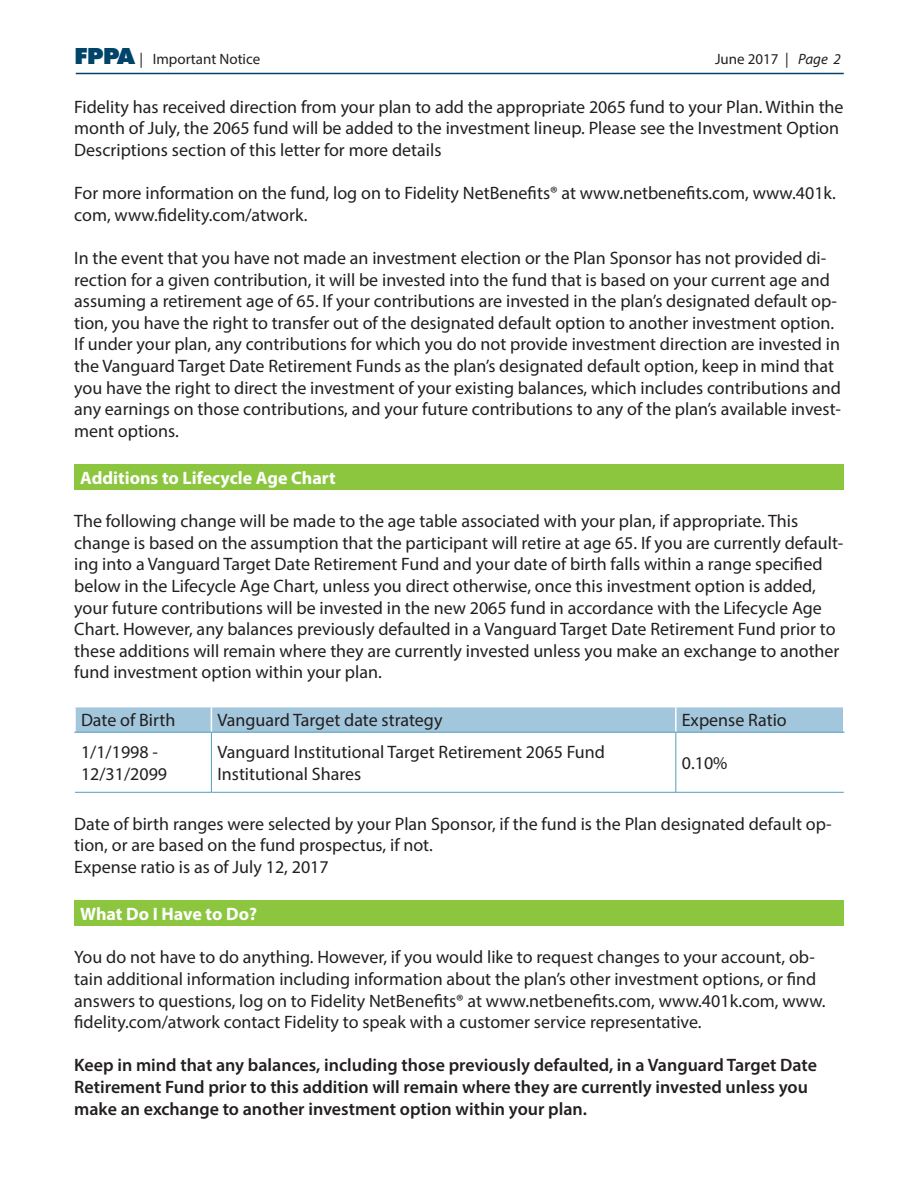
<style>
.page{position:relative;width:918px;height:1188px;background:#fff}
.page>*{position:absolute;margin:0;border:0;box-sizing:border-box;transform-origin:0 0}
.t1{font:18px/21.6px "Myriad Pro";color:#231f20}
.t2{font:600 18px/21.6px "Myriad Pro";color:#231f20}
.t3{font:700 18px "Myriad Pro";color:#fff}
.t4{font:15px "Myriad Pro";color:#231f20}
.s1{font-family:"Futura PT";font-weight:800;font-size:24px;color:#00446a}
.s2{font-style:italic}
</style>
<div class="page">
<hr style="left:76px;top:73px;width:768px;height:1px;background:#00446a">
<div style="left:74px;top:464px;width:770px;height:26px;background:#8bc63e"></div>
<svg style="left:75px;top:707px;width:769px;height:25px;background:#a3c6db"></svg>
<hr style="left:74px;top:732px;width:137px;height:1px;background:#529cbe">
<hr style="left:211px;top:732px;width:465px;height:1px;background:#529cbe">
<hr style="left:211px;top:733px;width:1px;height:59px;background:#529cbe">
<hr style="left:676px;top:732px;width:169px;height:1px;background:#529cbe">
<hr style="left:675px;top:733px;width:1px;height:59px;background:#529cbe">
<hr style="left:75px;top:792px;width:136px;height:1px;background:#529cbe">
<hr style="left:211px;top:792px;width:465px;height:1px;background:#529cbe">
<hr style="left:676px;top:792px;width:168px;height:1px;background:#529cbe">
<div style="left:74px;top:901px;width:770px;height:25px;background:#8bc63e"></div>
<p class="t4" style="left:74px;top:50px;width:188px"><span class="s1">FPPA</span> | Important Notice</p>
<p class="t4" style="left:715px;top:50px;width:127px">June 2017 | <span class="s2">Page 2</span></p>
<p class="t1" style="left:74px;top:96px;width:771px">Fidelity has received direction from your plan to add the appropriate 2065 fund to your Plan. Within the month of July, the 2065 fund will be added to the investment lineup. Please see the Investment Option<br>Descriptions section of this letter for more details</p>
<p class="t1" style="left:74px;top:182px;width:763px">For more information on the fund, log on to Fidelity NetBenefits® at www.netbenefits.com, www.401k. com, www.fidelity.com/atwork.</p>
<p class="t1" style="left:74px;top:247px;width:768px">In the event that you have not made an investment election or the Plan Sponsor has not provided di&shy;rection for a given contribution, it will be invested into the fund that is based on your current age and assuming a retirement age of 65. If your contributions are invested in the plan’s designated default op&shy;tion, you have the right to transfer out of the designated default option to another investment option.<br>If under your plan, any contributions for which you do not provide investment direction are invested in the Vanguard Target Date Retirement Funds as the plan’s designated default option, keep in mind that you have the right to direct the investment of your existing balances, which includes contributions and any earnings on those contributions, and your future contributions to any of the plan’s available invest&shy;ment options.</p>
<p class="t3" style="left:80px;top:466px;width:257px">Additions to Lifecycle Age Chart</p>
<p class="t1" style="left:74px;top:510px;width:771px">The following change will be made to the age table associated with your plan, if appropriate. This change is based on the assumption that the participant will retire at age 65. If you are currently default&shy;ing into a Vanguard Target Date Retirement Fund and your date of birth falls within a range specified below in the Lifecycle Age Chart, unless you direct otherwise, once this investment option is added, your future contributions will be invested in the new 2065 fund in accordance with the Lifecycle Age Chart. However, any balances previously defaulted in a Vanguard Target Date Retirement Fund prior to these additions will remain where they are currently invested unless you make an exchange to another fund investment option within your plan.</p>
<p class="t1" style="left:81px;top:709px;width:96px">Date of Birth</p>
<p class="t1" style="left:217px;top:709px;width:227px">Vanguard Target date strategy</p>
<p class="t1" style="left:682px;top:709px;width:106px">Expense Ratio</p>
<p class="t1" style="left:81px;top:741px;width:88px">1/1/1998 -<br>12/31/2099</p>
<p class="t1" style="left:217px;top:741px;width:389px">Vanguard Institutional Target Retirement 2065 Fund<br>Institutional Shares</p>
<p class="t1" style="left:682px;top:752px;width:47px">0.10%</p>
<p class="t1" style="left:74px;top:813px;width:759px">Date of birth ranges were selected by your Plan Sponsor, if the fund is the Plan designated default op&shy;tion, or are based on the fund prospectus, if not.</p>
<p class="t1" style="left:74px;top:856px;width:256px">Expense ratio is as of July 12, 2017</p>
<p class="t3" style="left:80px;top:902px;width:178px">What Do I Have to Do?</p>
<p class="t1" style="left:74px;top:946px;width:753px">You do not have to do anything. However, if you would like to request changes to your account, ob&shy;tain additional information including information about the plan’s other investment options, or find answers to questions, log on to Fidelity NetBenefits® at www.netbenefits.com, www.401k.com, www. fidelity.com/atwork contact Fidelity to speak with a customer service representative.</p>
<p class="t2" style="left:74px;top:1054px;width:744px">Keep in mind that any balances, including those previously defaulted, in a Vanguard Target Date<br>Retirement Fund prior to this addition will remain where they are currently invested unless you make an exchange to another investment option within your plan.</p>
</div>
